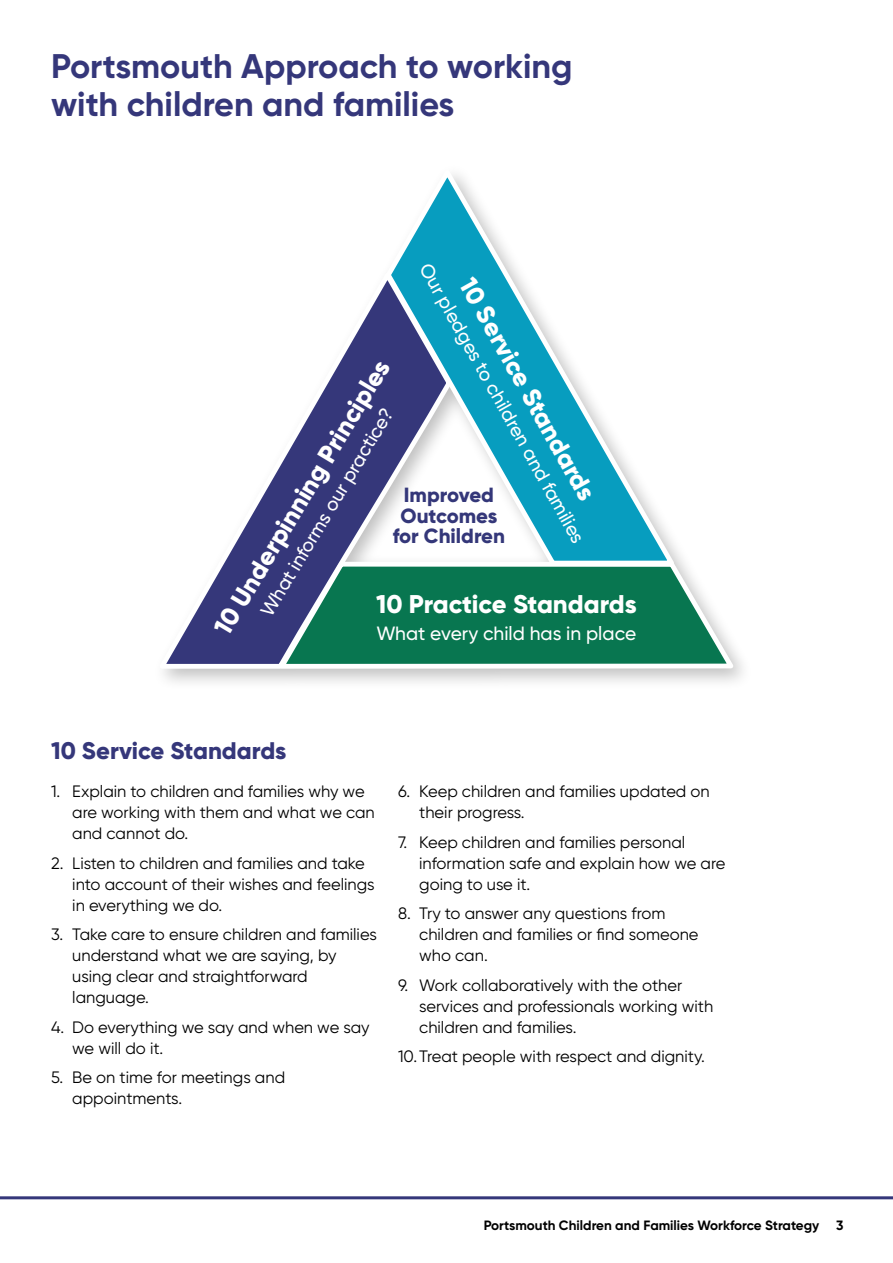
<style>
.page{position:relative;width:893px;height:1263px;background:#fff}
.page>*{position:absolute;margin:0;border:0;box-sizing:border-box;transform-origin:0 0}
.t1{font:700 34.05px/37.8px "Gilroy";color:#35377a}
.t2{font:800 25.65px "Gilroy";letter-spacing:-.005em;color:#fff}
.t3{font:800 24px "Gilroy";color:#35377a}
.t4{font:800 20.55px/20.5px "Gilroy";color:#343779;text-align:center}
.t5{font:500 19.2px "Gilroy";color:#fff}
.t6{font:16.5px/21px "Gilroy";color:#000}
.t7{font:700 13.5px "Gilroy";color:#000}
</style>
<div class="page">
<div style="left:152px;top:163px;width:602px;height:527px;background:#000;opacity:.25"></div>
<svg style="left:154px;top:269px;width:229px;height:402px"></svg>
<svg style="left:275px;top:559px;width:464px;height:114px;background:#388972"></svg>
<svg style="left:383px;top:163px;width:295px;height:407px"></svg>
<svg style="left:0;top:1196px;width:893px;height:4px;background:#66689a"></svg>
<h1 class="t1" style="left:51px;top:47px;width:523px">Portsmouth Approach to working with children and families</h1>
<p class="t5" style="left:436px;top:258px;width:319px;rotate:61deg">Our pledges to children and families</p>
<h2 class="t2" style="left:481px;top:271px;width:253px;rotate:61deg">10 Service Standards</h2>
<h2 class="t2" style="left:207px;top:624px;width:317px;rotate:-59deg">10 Underpinning Principles</h2>
<p class="t5" style="left:255px;top:608px;width:240px;rotate:-59deg">What informs our practice?</p>
<p class="t4" style="left:393px;top:484px;width:114px">Improved<br>Outcomes for Children</p>
<h2 class="t2" style="left:376px;top:588px;width:262px">10 Practice Standards</h2>
<p class="t5" style="left:376px;top:621px;width:261px">What every child has in place</p>
<h2 class="t3" style="left:51px;top:736px;width:237px">10 Service Standards</h2>
<p class="t6" style="left:72px;top:781px;width:304px;text-indent:-21px">1. Explain to children and families why we are working with them and what we can and cannot do.</p>
<p class="t6" style="left:72px;top:852px;width:304px;text-indent:-21px">2. Listen to children and families and take into account of their wishes and feelings in everything we do.</p>
<p class="t6" style="left:72px;top:924px;width:306px;text-indent:-21px">3. Take care to ensure children and families understand what we are saying, by using clear and straightforward language.</p>
<p class="t6" style="left:72px;top:1016px;width:299px;text-indent:-21px">4. Do everything we say and when we say we will do it.</p>
<p class="t6" style="left:72px;top:1067px;width:214px;text-indent:-21px">5. Be on time for meetings and appointments.</p>
<p class="t6" style="left:419px;top:781px;width:292px;text-indent:-21px">6. Keep children and families updated on their progress.</p>
<p class="t6" style="left:419px;top:831px;width:308px;text-indent:-21px">7. Keep children and families personal information safe and explain how we are going to use it.</p>
<p class="t6" style="left:419px;top:903px;width:281px;text-indent:-21px">8. Try to answer any questions from children and families or find someone who can.</p>
<p class="t6" style="left:419px;top:974px;width:296px;text-indent:-21px">9. Work collaboratively with the other services and professionals working with children and families.</p>
<p class="t6" style="left:398px;top:1046px;width:308px">10. Treat people with respect and dignity.</p>
<p class="t7" style="left:484px;top:1217px;width:337px">Portsmouth Children and Families Workforce Strategy</p>
<p class="t7" style="left:836px;top:1217px;width:9px">3</p>
</div>
